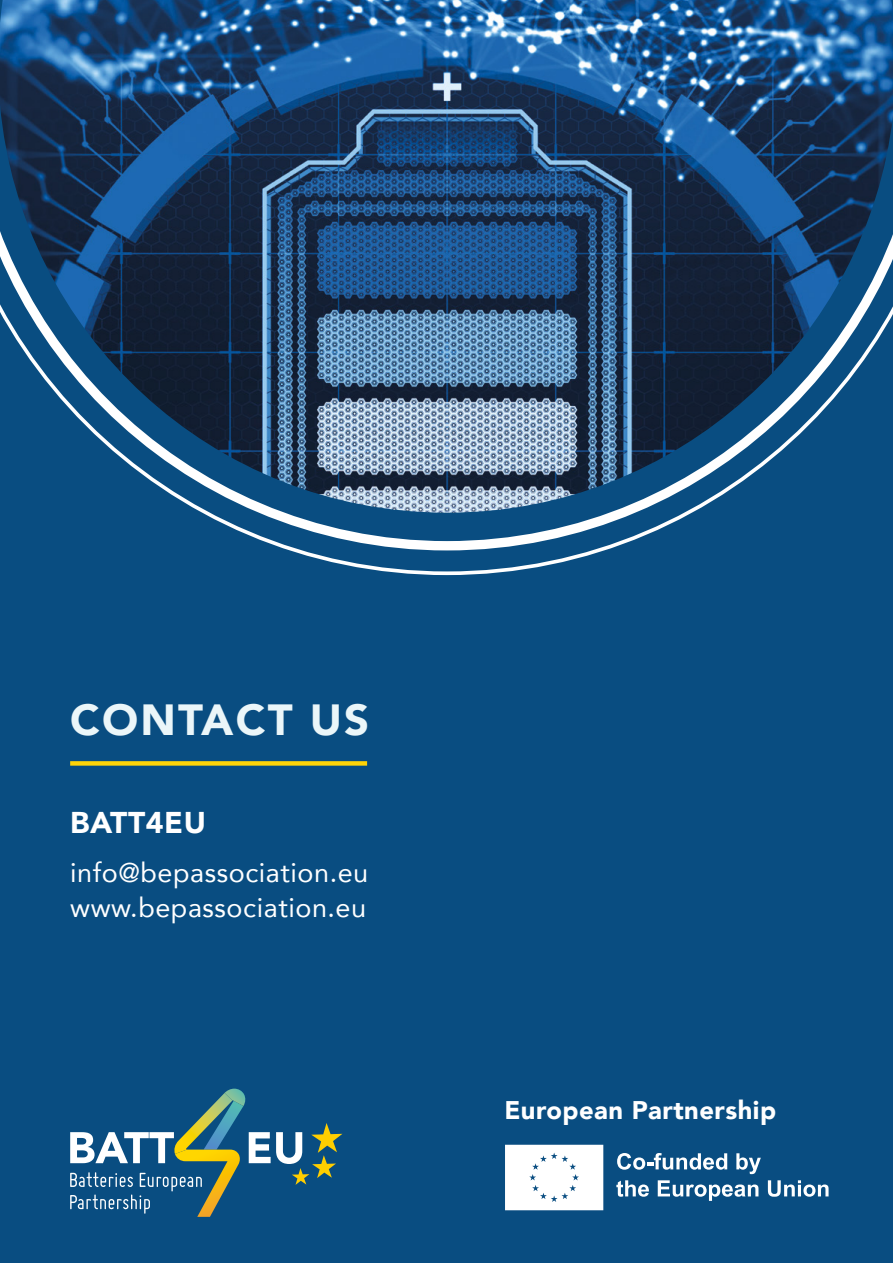
<style>
.page{position:relative;width:893px;height:1263px;background:#094d81}
.page>*{position:absolute;margin:0;border:0;box-sizing:border-box;transform-origin:0 0}
.t1{font:900 43.5px "Avenir";letter-spacing:.05em;color:#ebf6f9}
.t2{font:900 30px "Avenir";letter-spacing:.02em;color:#fff}
.t3{font:27px/34.5px "Avenir";letter-spacing:.02em;color:#fff}
.t4{font:900 25.5px "Avenir";letter-spacing:.02em;color:#fff}
</style>
<div class="page">
<svg style="left:0;top:0;width:893px;height:575px"></svg>
<svg style="left:70px;top:1089px;width:272px;height:128px"></svg>
<div style="left:505px;top:1145px;width:98px;height:65px;background:#fff"></div>
<svg style="left:617px;top:1153px;width:110px;height:17px"></svg>
<svg style="left:736px;top:1153px;width:25px;height:21px"></svg>
<svg style="left:616px;top:1180px;width:33px;height:17px"></svg>
<svg style="left:658px;top:1180px;width:100px;height:21px"></svg>
<svg style="left:768px;top:1180px;width:60px;height:17px"></svg>
<div style="left:70px;top:761px;width:297px;height:5px;background:#ffd407"></div>
<h1 class="t1" style="left:70px;top:683px;width:301px">CONTACT US</h1>
<p class="t2" style="left:70px;top:796px;width:137px">BATT4EU</p>
<p class="t3" style="left:70px;top:855px;width:300px">info@bepassociation.eu www.bepassociation.eu</p>
<p class="t4" style="left:504px;top:1088px;width:273px">European Partnership</p>
</div>
